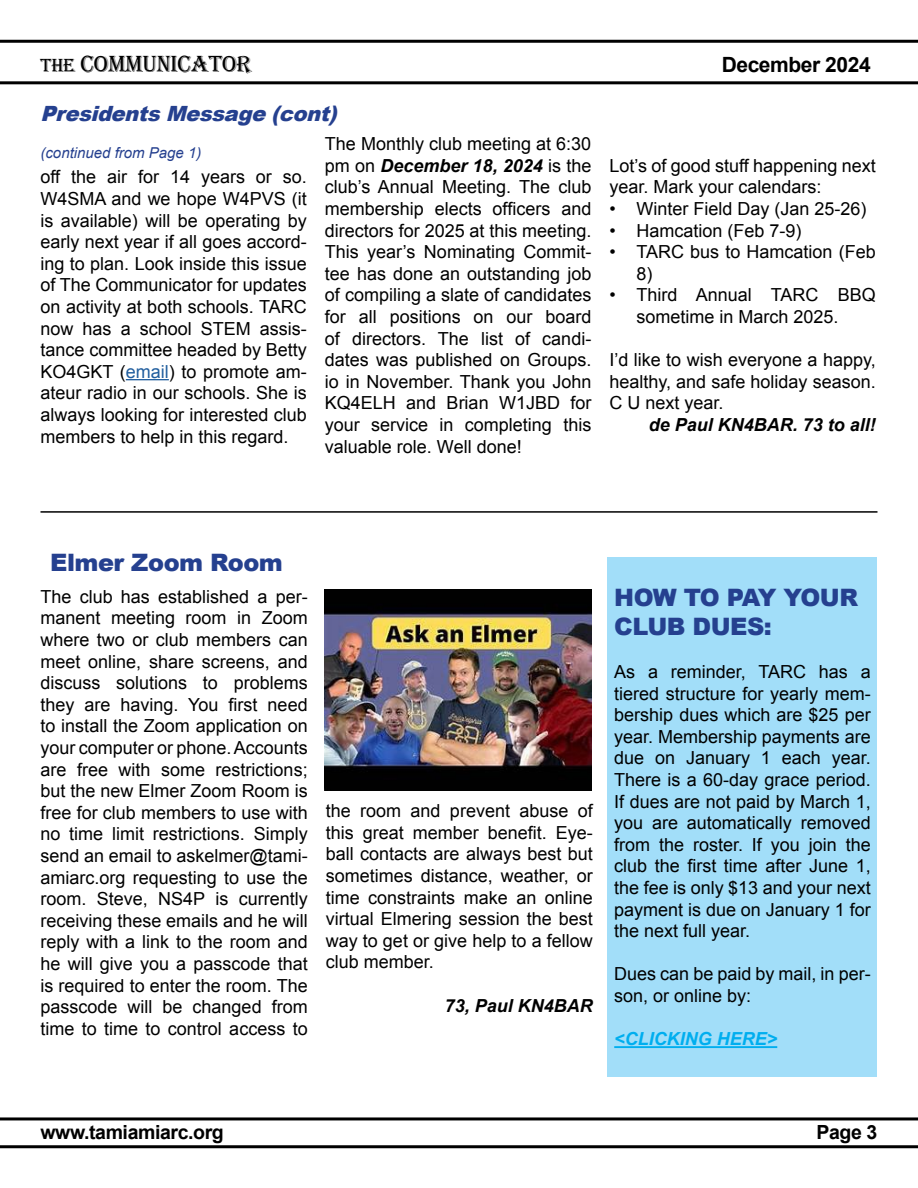
<style>
.page{position:relative;width:918px;height:1188px;background:#fff}
.page>*{position:absolute;margin:0;border:0;box-sizing:border-box;transform-origin:0 0}
.t1{font:900 24px/28.8px "Arial";letter-spacing:-.02em;color:#25408f}
.t2{font:24px "Algerian";letter-spacing:-.02em;color:#000}
.t3{font:italic 900 21px "Arial";color:#25408f}
.t4{font:700 21px "Arial";letter-spacing:-.02em;color:#000}
.t5{font:700 19.5px "Arial";letter-spacing:-.02em;color:#000}
.t6{font:18px/21.6px "Arial";color:#000;text-align:justify}
.t7{font:italic 700 18px "Arial";color:#000}
.t8{font:italic 700 18px "Arial";color:#00aeef}
.t9{font:italic 15px "Arial";color:#25408f}
.s1{font-size:19.5px}
.s2{color:#215e9e}
.s3{font-weight:700;font-style:italic}
</style>
<div class="page">
<hr style="left:0;top:81px;width:918px;height:3px;background:#000">
<hr style="left:0;top:40px;width:918px;height:3px;background:#000">
<hr style="left:0;top:1145px;width:918px;height:3px;background:#000">
<hr style="left:0;top:1117px;width:918px;height:3px;background:#000">
<hr style="left:126px;top:379px;width:43px;height:1px;background:#215e9e">
<div style="left:608px;top:557px;width:270px;height:520px;background:#a2def9"></div>
<hr style="left:614px;top:1046px;width:163px;height:2px;background:#00aeef">
<hr style="left:40px;top:511px;width:838px;height:2px;background:#000">
<img style="left:324px;top:590px;width:268px;height:201px">
<h1 class="t2" style="left:40px;top:51px;width:213px"><span class="s1">THE</span> COMMUNICATOR</h1>
<p class="t3" style="left:40px;top:98px;width:305px">PresidentsMessage(cont)</p>
<p class="t9" style="left:40px;top:143px;width:162px">(continued from Page 1)</p>
<p class="t6" style="left:40px;top:166px;width:268px">off the air for 14 years or so.<br>W4SMA and we hope W4PVS (it is available) will be operating by early next year if all goes accord&shy;ing to plan. Look inside this issue of The Communicator for updates on activity at both schools. TARC now has a school STEM assis&shy;tance committee headed by Betty KO4GKT (<span class="s2">email</span>) to promote am&shy;ateur radio in our schools. She is always looking for interested club members to help in this regard.</p>
<p class="t6" style="left:325px;top:133px;width:268px">The Monthly club meeting at 6:30 pm on <span class="s3">December 18, 2024</span> is the club’s Annual Meeting. The club membership elects officers and directors for 2025 at this meeting.<br>This year’s Nominating Commit&shy;tee has done an outstanding job of compiling a slate of candidates for all positions on our board of directors. The list of candi&shy;dates was published on Groups. io in November. Thank you John KQ4ELH and Brian W1JBD for your service in completing this valuable role. Well done!</p>
<p class="t4" style="left:722px;top:51px;width:151px">December 2024</p>
<p class="t6" style="left:609px;top:155px;width:268px">Lot’s of good stuff happening next year. Mark your calendars:</p>
<p class="t6" style="left:609px;top:198px;width:259px">• Winter Field Day (Jan 25-26)</p>
<p class="t6" style="left:609px;top:220px;width:194px">• Hamcation (Feb 7-9)</p>
<p class="t6" style="left:636px;top:241px;width:241px;text-indent:-27px">• TARC bus to Hamcation (Feb<br>8)</p>
<p class="t6" style="left:609px;top:284px;width:268px;text-align:center">• Third Annual TARC BBQ sometime in March 2025.</p>
<p class="t6" style="left:609px;top:349px;width:268px">I’d like to wish everyone a happy, healthy, and safe holiday season.<br>C U next year.</p>
<p class="t7" style="left:649px;top:413px;width:229px">de Paul KN4BAR. 73 to all!</p>
<h1 class="t1" style="left:50px;top:547px;width:234px">Elmer Zoom Room</h1>
<p class="t6" style="left:40px;top:586px;width:269px">The club has established a per&shy;manent meeting room in Zoom where two or club members can meet online, share screens, and discuss solutions to problems they are having. You first need to install the Zoom application on your computer or phone. Accounts are free with some restrictions; but the new Elmer Zoom Room is free for club members to use with no time limit restrictions. Simply send an email to askelmer@tami&shy;amiarc.org requesting to use the room. Steve, NS4P is currently receiving these emails and he will reply with a link to the room and he will give you a passcode that is required to enter the room. The passcode will be changed from time to time to control access to</p>
<p class="t6" style="left:326px;top:800px;width:269px">the room and prevent abuse of this great member benefit. Eye&shy;ball contacts are always best but sometimes distance, weather, or time constraints make an online virtual Elmering session the best way to get or give help to a fellow club member.</p>
<p class="t7" style="left:445px;top:994px;width:150px">73, Paul KN4BAR</p>
<h1 class="t1" style="left:614px;top:582px;width:245px">HOW TO PAY YOUR<br>CLUB DUES:</h1>
<p class="t6" style="left:614px;top:661px;width:258px">As a reminder, TARC has a tiered structure for yearly mem&shy;bership dues which are $25 per year. Membership payments are due on January 1 each year.<br>There is a 60-day grace period.<br>If dues are not paid by March 1, you are automatically removed from the roster. If you join the club the first time after June 1, the fee is only $13 and your next payment is due on January 1 for the next full year.</p>
<p class="t6" style="left:614px;top:963px;width:258px">Dues can be paid by mail, in per&shy;son, or online by:</p>
<p class="t8" style="left:614px;top:1027px;width:165px">&lt;CLICKING HERE&gt;</p>
<p class="t5" style="left:40px;top:1120px;width:185px">www.tamiamiarc.org</p>
<p class="t5" style="left:817px;top:1120px;width:62px">Page 3</p>
</div>
